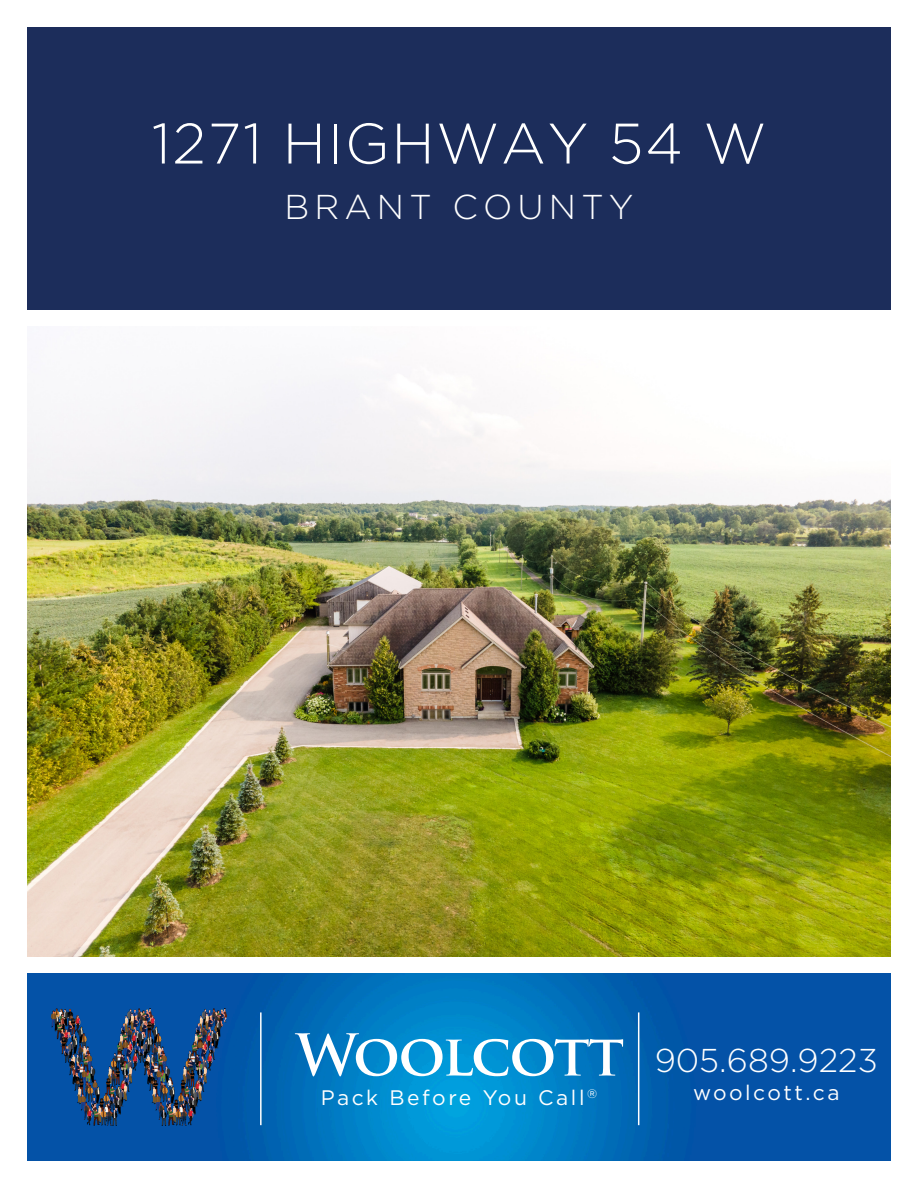
<style>
.page{position:relative;width:918px;height:1188px;background:#fff}
.page>*{position:absolute;margin:0;border:0;box-sizing:border-box;transform-origin:0 0}
.t1{font:300 57px "Gotham HTF";letter-spacing:.03em;color:#fff}
.t2{font:300 34.5px "Gotham HTF";letter-spacing:.15em;color:#fff}
.t3{font:300 33px "Gotham HTF";color:#fff}
.t4{font:21px "Gotham HTF";letter-spacing:.12em;color:#fff}
</style>
<div class="page">
<img style="left:27px;top:378px;width:864px;height:579px">
<img style="left:27px;top:973px;width:864px;height:188px">
<img style="left:52px;top:1008px;width:175px;height:117px">
<hr style="left:260px;top:1012px;width:2px;height:113px;background:#fff">
<hr style="left:638px;top:1012px;width:1px;height:113px;background:#fff">
<svg style="left:295px;top:1033px;width:328px;height:43px"></svg>
<div style="left:27px;top:27px;width:864px;height:283px;background:#1c2d5b"></div>
<p class="t1" style="left:152px;top:112px;width:616px">1271 HIGHWAY 54 W</p>
<p class="t2" style="left:284px;top:188px;width:351px">BRANT COUNTY</p>
<p class="t3" style="left:655px;top:1042px;width:225px">905.689.9223</p>
<p class="t4" style="left:321px;top:1086px;width:278px">Pack Before You Call<sup>®</sup></p>
<p class="t4" style="left:693px;top:1081px;width:148px">woolcott.ca</p>
</div>
